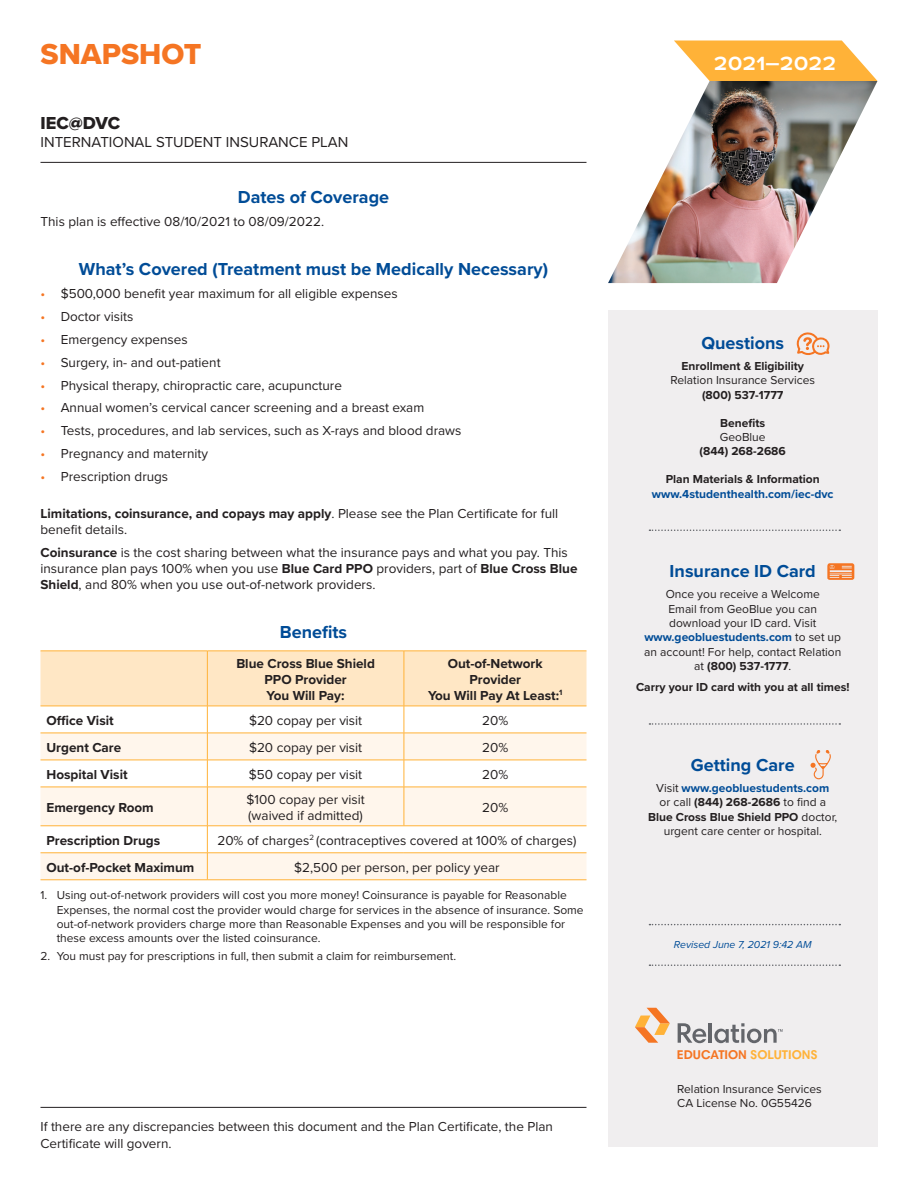
<style>
.page{position:relative;width:918px;height:1188px;background:#fff}
.page>*{position:absolute;margin:0;border:0;box-sizing:border-box;transform-origin:0 0}
.t1{font:30px "Proxima Nova Extrabld";color:#f57523}
.t2{font:600 24px "Proxima Nova";color:#fff}
.Body_-_Heading__blue{font:700 18px "Proxima Nova";color:#004c97}
.t3{font:18px "Proxima Nova Extrabld";letter-spacing:-.01em;color:#231f20}
.t4{font:15px "Proxima Nova";color:#231f20}
.Body_-_Text{font:13.5px/16.2px "Proxima Nova";color:#231f20}
.Table_-_Text__center{font:13.5px "Proxima Nova";color:#231f20}
.Table_-_Text__left{font:700 13.5px "Proxima Nova";color:#231f20}
.Table_-_Text__center-2{font:700 13.5px "Proxima Nova";color:#231f20}
.t5{font:700 12.9px "Harmonia Sans Std";color:#f57523}
.Asterisk_Footnote{font:12px/14.4px "Proxima Nova";color:#231f20}
.Body_-_Text-2{font:700 12px "Proxima Nova";color:#231f20}
.Body_-_Text-3{font:12px "Proxima Nova";color:#231f20}
.Body_-_Text-4{font:700 12px "Proxima Nova";color:#004c97}
.Revised_Date_Time_St{font:italic 10.5px "Proxima Nova";color:#004c97}
.s1{color:#f57523}
.s2{font-weight:700}
.s3{font-weight:400;color:#231f20}
.s4{font-weight:400}
.s5{color:#ffb238}
</style>
<div class="page">
<hr style="left:40px;top:162px;width:546px;height:1px;background:#231f20">
<div style="left:608px;top:310px;width:270px;height:838px;background:#f0eeef"></div>
<hr style="left:40px;top:1107px;width:546px;height:1px;background:#231f20">
<img style="left:608px;top:81px;width:270px;height:202px">
<svg style="left:674px;top:41px;width:204px;height:40px"></svg>
<svg style="left:40px;top:788px;width:546px;height:92px;fill:#fff6ec"></svg>
<svg style="left:40px;top:651px;width:546px;height:136px"></svg>
<hr style="left:40px;top:787px;width:167px;height:1px;background:#ffb238">
<hr style="left:207px;top:787px;width:197px;height:1px;background:#ffb238">
<hr style="left:207px;top:787px;width:1px;height:39px;background:#ffb238">
<hr style="left:404px;top:787px;width:182px;height:1px;background:#ffb238">
<hr style="left:404px;top:787px;width:1px;height:39px;background:#ffb238">
<hr style="left:40px;top:826px;width:167px;height:1px;background:#ffb238">
<hr style="left:207px;top:826px;width:197px;height:1px;background:#ffb238">
<hr style="left:404px;top:826px;width:182px;height:1px;background:#ffb238">
<hr style="left:40px;top:853px;width:167px;height:1px;background:#ffb238">
<hr style="left:207px;top:853px;width:197px;height:1px;background:#ffb238">
<svg style="left:207px;top:826px;width:1px;height:54px"></svg>
<hr style="left:404px;top:853px;width:182px;height:1px;background:#ffb238">
<hr style="left:40px;top:880px;width:167px;height:1px;background:#ffb238">
<hr style="left:207px;top:880px;width:197px;height:1px;background:#ffb238">
<hr style="left:404px;top:880px;width:182px;height:1px;background:#ffb238">
<svg style="left:797px;top:332px;width:33px;height:23px"></svg>
<svg style="left:827px;top:563px;width:27px;height:17px"></svg>
<svg style="left:811px;top:750px;width:20px;height:29px"></svg>
<hr style="left:709px;top:1023px;width:3px;height:20px;background:#63656a">
<svg style="left:678px;top:1023px;width:28px;height:20px"></svg>
<svg style="left:636px;top:1008px;width:34px;height:35px"></svg>
<svg style="left:714px;top:1023px;width:69px;height:20px"></svg>
<svg style="left:649px;top:530px;width:191px;height:1px"></svg>
<svg style="left:649px;top:723px;width:191px;height:2px"></svg>
<svg style="left:649px;top:924px;width:191px;height:1px"></svg>
<svg style="left:649px;top:964px;width:191px;height:2px"></svg>
<h1 class="t1" style="left:40px;top:32px;width:162px">SNAPSHOT</h1>
<h3 class="t3" style="left:40px;top:110px;width:81px">IEC@DVC</h3>
<p class="t4" style="left:40px;top:131px;width:309px">INTERNATIONAL STUDENT INSURANCE PLAN</p>
<p class="Body_-_Heading__blue" style="left:238px;top:184px;width:153px">Dates of Coverage</p>
<p class="Body_-_Text" style="left:40px;top:213px;width:285px">This plan is effective 08/10/2021 to 08/09/2022.</p>
<p class="Body_-_Heading__blue" style="left:79px;top:255px;width:471px">What’s Covered (Treatment must be Medically Necessary)</p>
<p class="Body_-_Text" style="left:40px;top:285px;width:359px"><span class="s1">•</span> $500,000 benefit year maximum for all eligible expenses</p>
<p class="Body_-_Text" style="left:40px;top:307px;width:94px"><span class="s1">•</span> Doctor visits</p>
<p class="Body_-_Text" style="left:40px;top:330px;width:149px"><span class="s1">•</span> Emergency expenses</p>
<p class="Body_-_Text" style="left:40px;top:353px;width:182px"><span class="s1">•</span> Surgery, in- and out-patient</p>
<p class="Body_-_Text" style="left:40px;top:376px;width:303px"><span class="s1">•</span> Physical therapy, chiropractic care, acupuncture</p>
<p class="Body_-_Text" style="left:40px;top:399px;width:385px"><span class="s1">•</span> Annual women’s cervical cancer screening and a breast exam</p>
<p class="Body_-_Text" style="left:40px;top:422px;width:422px"><span class="s1">•</span> Tests, procedures, and lab services, such as X-rays and blood draws</p>
<p class="Body_-_Text" style="left:40px;top:445px;width:169px"><span class="s1">•</span> Pregnancy and maternity</p>
<p class="Body_-_Text" style="left:40px;top:468px;width:129px"><span class="s1">•</span> Prescription drugs</p>
<p class="Body_-_Text" style="left:40px;top:505px;width:519px"><span class="s2">Limitations, coinsurance, and copays may apply</span>. Please see the Plan Certificate for full benefit details.</p>
<p class="Body_-_Text" style="left:40px;top:544px;width:539px"><span class="s2">Coinsurance</span> is the cost sharing between what the insurance pays and what you pay. This insurance plan pays 100% when you use <span class="s2">Blue Card PPO</span> providers, part of <span class="s2">Blue Cross Blue<br>Shield</span>, and 80% when you use out-of-network providers.</p>
<p class="Body_-_Heading__blue" style="left:280px;top:618px;width:69px">Benefits</p>
<p class="Table_-_Text__center-2" style="left:236px;top:653px;width:140px">Blue Cross Blue Shield</p>
<p class="Table_-_Text__center-2" style="left:265px;top:669px;width:84px">PPO Provider</p>
<p class="Table_-_Text__center-2" style="left:267px;top:685px;width:79px">You Will Pay:</p>
<p class="Table_-_Text__center-2" style="left:448px;top:653px;width:97px">Out-of-Network</p>
<p class="Table_-_Text__center-2" style="left:469px;top:669px;width:53px">Provider</p>
<p class="Table_-_Text__center-2" style="left:428px;top:685px;width:136px">You Will Pay At Least:<sup>1</sup></p>
<p class="Table_-_Text__left" style="left:46px;top:710px;width:69px">Office Visit</p>
<p class="Table_-_Text__center" style="left:249px;top:710px;width:115px">$20 copay per visit</p>
<p class="Table_-_Text__center" style="left:482px;top:710px;width:28px">20%</p>
<p class="Table_-_Text__left" style="left:46px;top:737px;width:76px">Urgent Care</p>
<p class="Table_-_Text__center" style="left:249px;top:737px;width:115px">$20 copay per visit</p>
<p class="Table_-_Text__center" style="left:482px;top:737px;width:28px">20%</p>
<p class="Table_-_Text__left" style="left:46px;top:764px;width:83px">Hospital Visit</p>
<p class="Table_-_Text__center" style="left:249px;top:764px;width:115px">$50 copay per visit</p>
<p class="Table_-_Text__center" style="left:482px;top:764px;width:28px">20%</p>
<p class="Table_-_Text__left" style="left:46px;top:797px;width:109px">Emergency Room</p>
<p class="Table_-_Text__center" style="left:247px;top:789px;width:120px">$100 copay per visit</p>
<p class="Table_-_Text__center" style="left:248px;top:805px;width:116px">(waived if admitted)</p>
<p class="Table_-_Text__center" style="left:482px;top:797px;width:28px">20%</p>
<p class="Table_-_Text__left" style="left:46px;top:830px;width:115px">Prescription Drugs</p>
<p class="Table_-_Text__center" style="left:217px;top:830px;width:360px">20% of charges<sup>2</sup> (contraceptives covered at 100% of charges)</p>
<p class="Table_-_Text__left" style="left:46px;top:857px;width:149px">Out-of-Pocket Maximum</p>
<p class="Table_-_Text__center" style="left:294px;top:857px;width:207px">$2,500 per person, per policy year</p>
<p class="Asterisk_Footnote" style="left:57px;top:887px;width:529px;text-indent:-16px">1. Using out-of-network providers will cost you more money! Coinsurance is payable for Reasonable Expenses, the normal cost the provider would charge for services in the absence of insurance. Some out-of-network providers charge more than Reasonable Expenses and you will be responsible for these excess amounts over the listed coinsurance.</p>
<p class="Asterisk_Footnote" style="left:40px;top:948px;width:417px">2. You must pay for prescriptions in full, then submit a claim for reimbursement.</p>
<p class="Body_-_Text" style="left:40px;top:1118px;width:514px">If there are any discrepancies between this document and the Plan Certificate, the Plan<br>Certificate will govern.</p>
<h2 class="t2" style="left:714px;top:44px;width:124px">2021–2022</h2>
<p class="Body_-_Heading__blue" style="left:701px;top:329px;width:84px">Questions</p>
<p class="Body_-_Text-2" style="left:682px;top:357px;width:124px">Enrollment &amp; Eligibility</p>
<p class="Asterisk_Footnote" style="left:671px;top:373px;width:146px">Relation Insurance Services</p>
<p class="Body_-_Text-2" style="left:702px;top:386px;width:83px">(800) 537-1777</p>
<p class="Body_-_Text-2" style="left:720px;top:414px;width:46px">Benefits</p>
<p class="Asterisk_Footnote" style="left:720px;top:429px;width:47px">GeoBlue</p>
<p class="Body_-_Text-2" style="left:700px;top:442px;width:88px">(844) 268-2686</p>
<p class="Body_-_Text-2" style="left:666px;top:470px;width:156px">Plan Materials &amp; Information</p>
<p class="Body_-_Text-4" style="left:652px;top:485px;width:183px">www.4studenthealth.com/iec-dvc</p>
<p class="Body_-_Heading__blue" style="left:670px;top:558px;width:148px">Insurance ID Card</p>
<p class="Body_-_Text-3" style="left:666px;top:585px;width:156px">Once you receive a Welcome</p>
<p class="Body_-_Text-3" style="left:668px;top:600px;width:150px">Email from GeoBlue you can</p>
<p class="Body_-_Text-3" style="left:669px;top:614px;width:149px">download your ID card. Visit</p>
<p class="Body_-_Text-4" style="left:644px;top:628px;width:198px">www.geobluestudents.com <span class="s3">to set up</span></p>
<p class="Body_-_Text-3" style="left:644px;top:643px;width:199px">an account! For help, contact Relation</p>
<p class="Body_-_Text-2" style="left:694px;top:657px;width:99px"><span class="s4">at</span> (800) 537-1777<span class="s4">.</span></p>
<p class="Body_-_Text-2" style="left:636px;top:678px;width:215px">Carry your ID card with you at all times!</p>
<p class="Body_-_Heading__blue" style="left:691px;top:751px;width:105px">Getting Care</p>
<p class="Body_-_Text-4" style="left:656px;top:779px;width:175px"><span class="s3">Visit</span> www.geobluestudents.com</p>
<p class="Body_-_Text-3" style="left:660px;top:793px;width:168px">or call <span class="s2">(844) 268-2686</span> to find a</p>
<p class="Body_-_Text-2" style="left:648px;top:808px;width:191px">Blue Cross Blue Shield PPO <span class="s4">doctor,</span></p>
<p class="Body_-_Text-3" style="left:664px;top:822px;width:160px">urgent care center or hospital.</p>
<p class="Revised_Date_Time_St" style="left:674px;top:937px;width:139px">Revised June 7, 2021 9:42 AM</p>
<p class="t5" style="left:677px;top:1047px;width:142px">EDUCATION <span class="s5">SOLUTIONS</span></p>
<p class="Asterisk_Footnote" style="left:677px;top:1081px;width:146px">Relation Insurance Services</p>
<p class="Asterisk_Footnote" style="left:677px;top:1095px;width:136px">CA License No. 0G55426</p>
</div>
